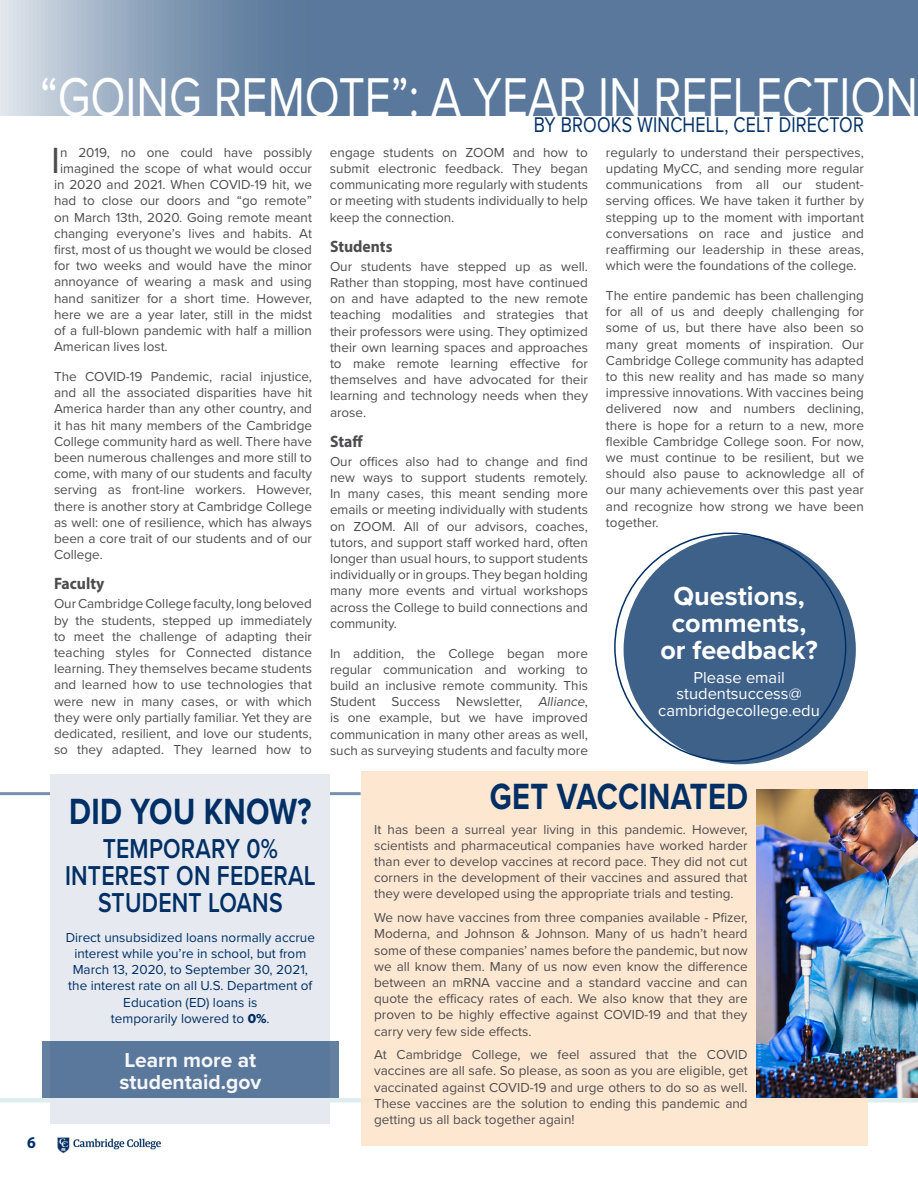
<style>
.page{position:relative;width:918px;height:1188px;background:#fff}
.page>*{position:absolute;margin:0;border:0;box-sizing:border-box;transform-origin:0 0}
.t1{font:56.7px "Proxima Nova";color:#fff;scale:.81 1}
.t2{font:700 37.8px "Proxima Nova";letter-spacing:.01em;color:#002f65;scale:.81 1}
.t3{font:37.8px "Proxima Nova";color:#4d4d4f}
.t4{font:600 28.35px/27px "Proxima Nova";letter-spacing:.01em;color:#002f65;text-align:center;scale:.81 1}
.t5{font:700 27px/27px "Proxima Nova";color:#fff;text-align:center}
.t6{font:22.05px "Proxima Nova";letter-spacing:.01em;color:#002f65;scale:.81 1}
.t7{font:700 21px/22.5px "Proxima Nova";color:#fff}
.t8{font:16.5px/16.5px "Proxima Nova";color:#fff;text-align:center}
.t9{font:700 16.5px "Myriad Pro";color:#4d4d4f;scale:.95 1}
.t10{font:700 16.5px "Myriad Pro";color:#002f65;scale:.95 1}
.t11{font:13.5px/16.2px "Proxima Nova";color:#4d4d4f;text-align:justify}
.t12{font:13.5px/16.2px "Proxima Nova";color:#002f65;text-align:center}
.s1{font-family:"Proxima Nova Extrabld"}
.s2{font-style:italic}
</style>
<div class="page">
<hr style="left:0;top:1098px;width:918px;height:4px;background:#deeeef">
<hr style="left:0;top:792px;width:361px;height:3px;background:#002f65">
<svg style="left:0;top:0;width:918px;height:116px;background:#6b87a6"></svg>
<img style="left:57px;top:1137px;width:104px;height:17px">
<div style="left:361px;top:772px;width:507px;height:374px;background:#fee4cc"></div>
<div style="left:51px;top:774px;width:279px;height:349px;background:#e6eaf0"></div>
<div style="left:42px;top:1042px;width:297px;height:56px;background:#5a789b"></div>
<svg style="left:615px;top:533px;width:231px;height:228px"></svg>
<div style="left:624px;top:535px;width:232px;height:229px;background:#3e618a;border-radius:50%"></div>
<img style="left:756px;top:790px;width:162px;height:308px">
<h1 class="t1" style="left:40px;top:54px;width:1085px">“GOING REMOTE”: A YEAR IN REFLECTION</h1>
<h3 class="t6" style="left:534px;top:108px;width:409px">BY BROOKS WINCHELL, CELT DIRECTOR</h3>
<p class="t10" style="left:27px;top:1132px;width:11px">6</p>
<h2 class="t3" style="left:51px;top:132px;width:11px">I</h2>
<p class="t11" style="left:60px;top:144px;width:253px">n 2019, no one could have possibly</p>
<p class="t11" style="left:60px;top:160px;width:253px">imagined the scope of what would occur</p>
<p class="t11" style="left:54px;top:176px;width:259px">in 2020 and 2021. When COVID-19 hit, we</p>
<p class="t11" style="left:54px;top:192px;width:259px">had to close our doors and “go remote”</p>
<p class="t11" style="left:54px;top:208px;width:259px">on March 13th, 2020. Going remote meant</p>
<p class="t11" style="left:54px;top:225px;width:260px">changing everyone’s lives and habits. At</p>
<p class="t11" style="left:54px;top:241px;width:259px">first, most of us thought we would be closed</p>
<p class="t11" style="left:54px;top:257px;width:260px">for two weeks and would have the minor</p>
<p class="t11" style="left:54px;top:273px;width:260px">annoyance of wearing a mask and using</p>
<p class="t11" style="left:54px;top:289px;width:260px">hand sanitizer for a short time. However,</p>
<p class="t11" style="left:54px;top:306px;width:260px">here we are a year later, still in the midst</p>
<p class="t11" style="left:54px;top:322px;width:260px">of a full-blown pandemic with half a million</p>
<p class="t11" style="left:54px;top:338px;width:115px">American lives lost.</p>
<p class="t11" style="left:54px;top:368px;width:260px">The COVID-19 Pandemic, racial injustice, and all the associated disparities have hit America harder than any other country, and it has hit many members of the Cambridge College community hard as well. There have been numerous challenges and more still to come, with many of our students and faculty serving as front-line workers. However, there is another story at Cambridge College as well: one of resilience, which has always been a core trait of our students and of our College.</p>
<p class="t9" style="left:54px;top:573px;width:55px">Faculty</p>
<p class="t11" style="left:54px;top:595px;width:260px">Our Cambridge College faculty, long beloved by the students, stepped up immediately to meet the challenge of adapting their teaching styles for Connected distance learning. They themselves became students and learned how to use technologies that were new in many cases, or with which they were only partially familiar. Yet they are dedicated, resilient, and love our students, so they adapted. They learned how to</p>
<h2 class="t2" style="left:69px;top:783px;width:301px">DID YOU KNOW?</h2>
<h3 class="t4" style="left:65px;top:834px;width:311px">TEMPORARY 0%<br>INTEREST ON FEDERAL<br>STUDENT LOANS</h3>
<p class="t12" style="left:66px;top:929px;width:251px">Direct unsubsidized loans normally accrue interest while you’re in school, but from March 13, 2020, to September 30, 2021, the interest rate on all U.S. Department of Education (ED) loans is<br>temporarily lowered to <span class="s1">0%</span>.</p>
<h3 class="t7" style="left:119px;top:1048px;width:143px">Learn more at studentaid.gov</h3>
<p class="t11" style="left:330px;top:144px;width:260px">engage students on ZOOM and how to submit electronic feedback. They began communicating more regularly with students or meeting with students individually to help keep the connection.</p>
<p class="t9" style="left:330px;top:235px;width:67px">Students</p>
<p class="t11" style="left:330px;top:258px;width:260px">Our students have stepped up as well.<br>Rather than stopping, most have continued on and have adapted to the new remote teaching modalities and strategies that their professors were using. They optimized their own learning spaces and approaches to make remote learning effective for themselves and have advocated for their learning and technology needs when they arose.</p>
<p class="t9" style="left:330px;top:430px;width:36px">Staff</p>
<p class="t11" style="left:330px;top:453px;width:260px">Our offices also had to change and find new ways to support students remotely.<br>In many cases, this meant sending more emails or meeting individually with students on ZOOM. All of our advisors, coaches, tutors, and support staff worked hard, often longer than usual hours, to support students individually or in groups. They began holding many more events and virtual workshops across the College to build connections and community.</p>
<p class="t11" style="left:330px;top:644px;width:260px">In addition, the College began more regular communication and working to build an inclusive remote community. This Student Success Newsletter, <span class="s2">Alliance</span>, is one example, but we have improved communication in many other areas as well, such as surveying students and faculty more</p>
<p class="t11" style="left:606px;top:144px;width:260px">regularly to understand their perspectives, updating MyCC, and sending more regular communications from all our student&shy;serving offices. We have taken it further by stepping up to the moment with important conversations on race and justice and reaffirming our leadership in these areas, which were the foundations of the college.</p>
<p class="t11" style="left:606px;top:287px;width:260px">The entire pandemic has been challenging for all of us and deeply challenging for some of us, but there have also been so many great moments of inspiration. Our Cambridge College community has adapted to this new reality and has made so many impressive innovations. With vaccines being delivered now and numbers declining, there is hope for a return to a new, more flexible Cambridge College soon. For now, we must continue to be resilient, but we should also pause to acknowledge all of our many achievements over this past year and recognize how strong we have been together.</p>
<h3 class="t5" style="left:660px;top:582px;width:159px">Questions, comments, or feedback?</h3>
<p class="t8" style="left:658px;top:668px;width:163px">Please email studentsuccess@ cambridgecollege.edu</p>
<h2 class="t2" style="left:490px;top:769px;width:320px">GET VACCINATED</h2>
<p class="t11" style="left:374px;top:820px;width:375px">It has been a surreal year living in this pandemic. However, scientists and pharmaceutical companies have worked harder than ever to develop vaccines at record pace. They did not cut corners in the development of their vaccines and assured that they were developed using the appropriate trials and testing.</p>
<p class="t11" style="left:374px;top:909px;width:375px">We now have vaccines from three companies available - Pfizer, Moderna, and Johnson &amp; Johnson. Many of us hadn’t heard some of these companies’ names before the pandemic, but now we all know them. Many of us now even know the difference between an mRNA vaccine and a standard vaccine and can quote the efficacy rates of each. We also know that they are proven to be highly effective against COVID-19 and that they carry very few side effects.</p>
<p class="t11" style="left:374px;top:1046px;width:375px">At Cambridge College, we feel assured that the COVID vaccines are all safe. So please, as soon as you are eligible, get vaccinated against COVID-19 and urge others to do so as well.<br>These vaccines are the solution to ending this pandemic and getting us all back together again!</p>
</div>
